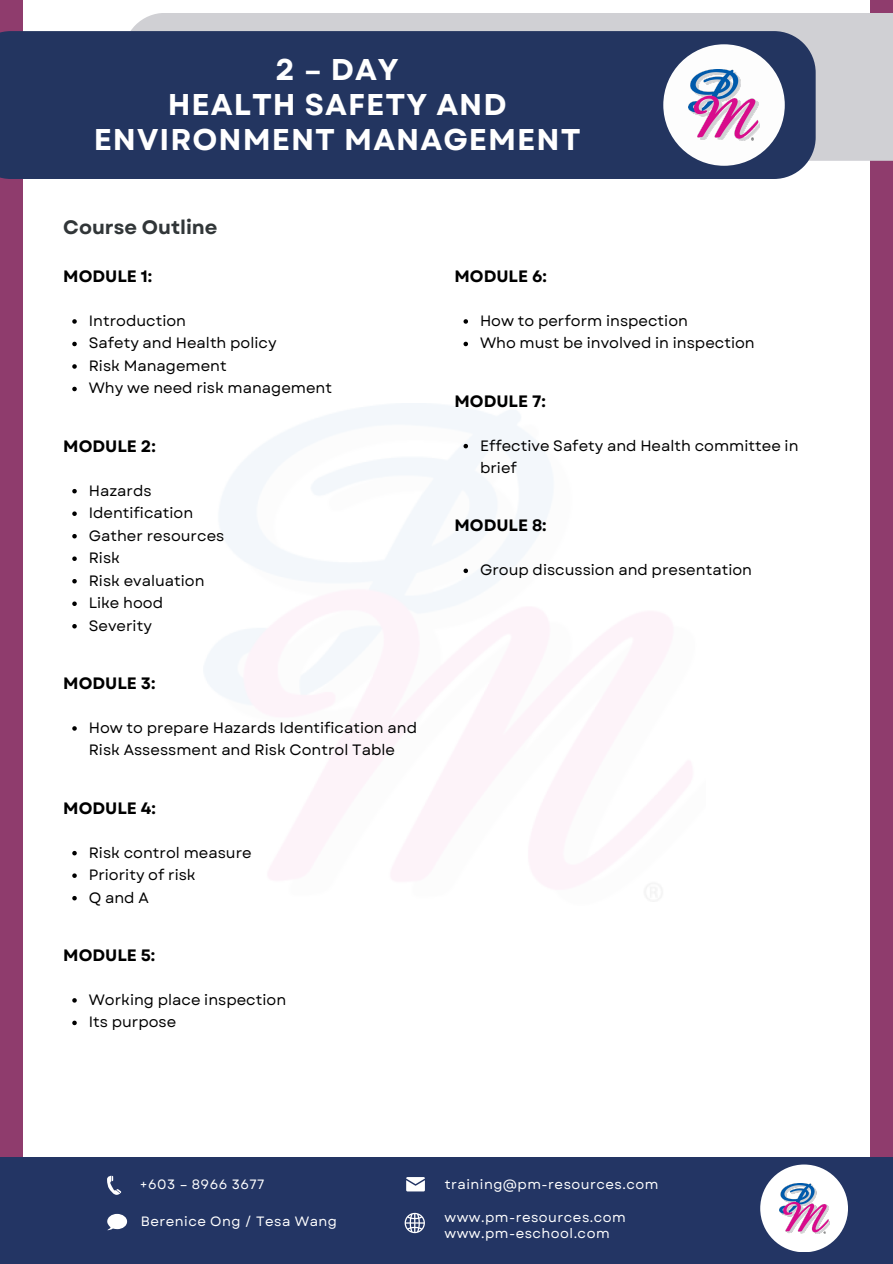
<style>
.page{position:relative;width:893px;height:1264px;background:#fff}
.page>*{position:absolute;margin:0;border:0;box-sizing:border-box;transform-origin:0 0}
.t1{font:700 30px/34.8px "Garet";letter-spacing:.035em;color:#fff;text-align:center}
.t2{font:700 19.5px "Garet";color:#313638}
.t3{font:700 16.5px "Garet";color:#000}
.t4{font:15px/22.5px "Garet";color:#000}
.t5{font:13.5px/15.8px "Garet";letter-spacing:.035em;color:#fff}
</style>
<div class="page">
<div style="left:0;top:0;width:892px;height:1156px;background:#8f3c6d"></div>
<div style="left:23px;top:0;width:846px;height:1262px;background:#fff"></div>
<div style="left:131px;top:13px;width:761px;height:148px;background:#d0d0d4"></div>
<div style="left:0;top:31px;width:815px;height:148px;background:#233560"></div>
<div style="left:663px;top:44px;width:121px;height:122px;background:#fdfdfd;border-radius:50%"></div>
<img style="left:688px;top:70px;width:71px;height:70px">
<svg style="left:72px;top:319px;width:5px;height:5px"></svg>
<svg style="left:72px;top:342px;width:5px;height:4px"></svg>
<svg style="left:72px;top:364px;width:5px;height:5px"></svg>
<svg style="left:72px;top:387px;width:5px;height:4px"></svg>
<svg style="left:72px;top:489px;width:5px;height:4px"></svg>
<svg style="left:72px;top:511px;width:5px;height:5px"></svg>
<svg style="left:72px;top:534px;width:5px;height:4px"></svg>
<svg style="left:72px;top:556px;width:5px;height:5px"></svg>
<svg style="left:72px;top:579px;width:5px;height:4px"></svg>
<svg style="left:72px;top:601px;width:5px;height:5px"></svg>
<svg style="left:72px;top:624px;width:5px;height:4px"></svg>
<svg style="left:72px;top:851px;width:5px;height:4px"></svg>
<svg style="left:72px;top:873px;width:5px;height:5px"></svg>
<svg style="left:72px;top:896px;width:5px;height:4px"></svg>
<svg style="left:72px;top:726px;width:5px;height:4px"></svg>
<svg style="left:72px;top:998px;width:5px;height:4px"></svg>
<svg style="left:72px;top:1020px;width:5px;height:5px"></svg>
<svg style="left:463px;top:319px;width:5px;height:5px"></svg>
<svg style="left:463px;top:342px;width:5px;height:4px"></svg>
<svg style="left:463px;top:568px;width:5px;height:5px"></svg>
<svg style="left:463px;top:444px;width:5px;height:4px"></svg>
<div style="left:0;top:1156px;width:892px;height:107px;background:#233564"></div>
<svg style="left:760px;top:1164px;width:87px;height:88px;background:#e4d9e9"></svg>
<svg style="left:107px;top:1175px;width:14px;height:19px"></svg>
<svg style="left:107px;top:1213px;width:20px;height:17px"></svg>
<svg style="left:406px;top:1177px;width:19px;height:14px"></svg>
<svg style="left:404px;top:1212px;width:21px;height:21px"></svg>
<h4 class="t1" style="left:94px;top:52px;width:488px">2 – DAY<br>HEALTH SAFETY AND<br>ENVIRONMENT MANAGEMENT</h4>
<h2 class="t2" style="left:63px;top:213px;width:156px">Course Outline</h2>
<h4 class="t3" style="left:63px;top:264px;width:90px">MODULE 1:</h4>
<h4 class="t4" style="left:89px;top:309px;width:99px">Introduction</h4>
<h4 class="t4" style="left:89px;top:332px;width:189px">Safety and Health policy</h4>
<h3 class="t4" style="left:89px;top:354px;width:139px">Risk Management</h3>
<h4 class="t4" style="left:89px;top:377px;width:245px">Why we need risk management</h4>
<h4 class="t3" style="left:63px;top:434px;width:94px">MODULE 2:</h4>
<h3 class="t4" style="left:89px;top:479px;width:64px">Hazards</h3>
<h4 class="t4" style="left:89px;top:502px;width:106px">Identification</h4>
<p class="t4" style="left:89px;top:524px;width:137px">Gather resources</p>
<h3 class="t4" style="left:89px;top:547px;width:33px">Risk</h3>
<h4 class="t4" style="left:89px;top:569px;width:117px">Risk evaluation</h4>
<h4 class="t4" style="left:89px;top:592px;width:76px">Like hood</h4>
<h4 class="t4" style="left:89px;top:614px;width:65px">Severity</h4>
<h3 class="t3" style="left:63px;top:671px;width:94px">MODULE 3:</h3>
<h4 class="t4" style="left:89px;top:716px;width:330px">How to prepare Hazards Identification and<br>Risk Assessment and Risk Control Table</h4>
<h4 class="t3" style="left:63px;top:796px;width:94px">MODULE 4:</h4>
<h4 class="t4" style="left:89px;top:841px;width:164px">Risk control measure</h4>
<h4 class="t4" style="left:89px;top:863px;width:108px">Priority of risk</h4>
<h4 class="t4" style="left:89px;top:886px;width:61px">Q and A</h4>
<h3 class="t3" style="left:63px;top:943px;width:94px">MODULE 5:</h3>
<h4 class="t4" style="left:89px;top:988px;width:199px">Working place inspection</h4>
<h3 class="t4" style="left:89px;top:1010px;width:89px">Its purpose</h3>
<h4 class="t3" style="left:454px;top:264px;width:94px">MODULE 6:</h4>
<h4 class="t4" style="left:480px;top:309px;width:209px">How to perform inspection</h4>
<h4 class="t4" style="left:480px;top:332px;width:276px">Who must be involved in inspection</h4>
<h4 class="t3" style="left:454px;top:389px;width:93px">MODULE 7:</h4>
<p class="t4" style="left:480px;top:434px;width:320px">Effective Safety and Health committee in brief</p>
<h3 class="t3" style="left:454px;top:514px;width:94px">MODULE 8:</h3>
<h4 class="t4" style="left:480px;top:559px;width:273px">Group discussion and presentation</h4>
<p class="t5" style="left:147px;top:1176px;width:124px">+603 – 2713 6868</p>
<p class="t5" style="left:451px;top:1176px;width:215px">training@pm-resources.com</p>
<p class="t5" style="left:439px;top:1209px;width:183px">www.pm-resources.com www.pm-eschool.com</p>
<p class="t5" style="left:444px;top:1176px;width:215px">training@pm-resources.com</p>
<p class="t5" style="left:444px;top:1209px;width:183px">www.pm-resources.com</p>
<p class="t5" style="left:444px;top:1225px;width:167px">www.pm-eschool.com</p>
<p class="t5" style="left:140px;top:1176px;width:126px">+603 – 8966 3677</p>
<p class="t5" style="left:141px;top:1213px;width:198px">Berenice Ong / Tesa Wang</p>
</div>
